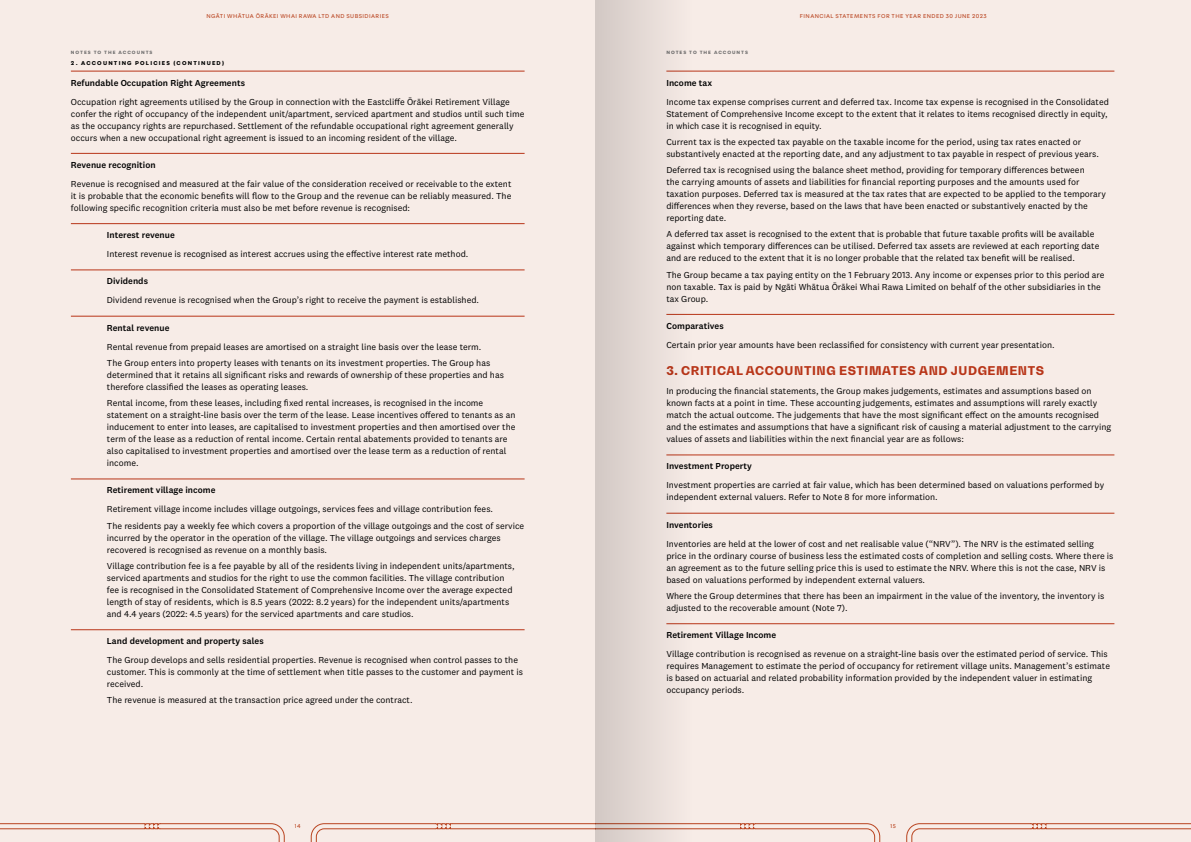
<style>
.page{position:relative;width:1191px;height:842px;background:#fff}
.page>*{position:absolute;margin:0;border:0;box-sizing:border-box;transform-origin:0 0}
.t1{font:800 12px "Bw Gradual";letter-spacing:.05em;color:#b83518}
.t2{font:9px/12px "National 2";color:#000}
.t3{font:500 9px "National 2";letter-spacing:.005em;color:#000}
.t4{font:6px "Fabriga";letter-spacing:.07em;color:#b94420}
.t5{font:700 6px "Fabriga";letter-spacing:.2em;color:#000}
.t6{font:700 5px "Fabriga";letter-spacing:.2em;color:#706f6f}
</style>
<div class="page">
<div style="left:0;top:0;width:595px;height:842px;background:#f7ece7"></div>
<div style="left:587px;top:0;width:604px;height:842px;background:#f7ece7"></div>
<svg style="left:0;top:823px;width:595px;height:19px"></svg>
<svg style="left:692px;top:823px;width:499px;height:19px"></svg>
<hr style="left:71px;top:71px;width:453px;height:1px;background:#b83518">
<hr style="left:71px;top:153px;width:453px;height:1px;background:#b83518">
<hr style="left:71px;top:223px;width:453px;height:1px;background:#b83518">
<hr style="left:71px;top:270px;width:453px;height:1px;background:#b83518">
<hr style="left:71px;top:316px;width:453px;height:1px;background:#b83518">
<hr style="left:71px;top:479px;width:453px;height:1px;background:#b83518">
<hr style="left:71px;top:629px;width:453px;height:1px;background:#b83518">
<hr style="left:666px;top:71px;width:448px;height:1px;background:#b83518">
<hr style="left:666px;top:314px;width:448px;height:1px;background:#b83518">
<hr style="left:666px;top:455px;width:448px;height:1px;background:#b83518">
<hr style="left:666px;top:513px;width:448px;height:1px;background:#b83518">
<hr style="left:666px;top:623px;width:448px;height:1px;background:#b83518">
<div style="left:595px;top:0;width:97px;height:842px;background:linear-gradient(to right,#d2c8c4,#f5eae5)"></div>
<p class="t4" style="left:207px;top:12px;width:184px">NGĀTI WHĀTUA ŌRĀKEI WHAI RAWA LTD AND SUBSIDIARIES</p>
<p class="t4" style="left:800px;top:12px;width:188px">FINANCIAL STATEMENTS FOR THE YEAR ENDED 30 JUNE 2023</p>
<p class="t6" style="left:71px;top:49px;width:83px">NOTES TO THE ACCOUNTS</p>
<p class="t6" style="left:666px;top:49px;width:83px">NOTES TO THE ACCOUNTS</p>
<p class="t5" style="left:71px;top:59px;width:155px">2. ACCOUNTING POLICIES (CONTINUED)</p>
<p class="t3" style="left:71px;top:77px;width:176px">Refundable Occupation Right Agreements</p>
<p class="t2" style="left:71px;top:95px;width:455px">Occupation right agreements utilised by the Group in connection with the Eastcliffe Ōrākei Retirement Village confer the right of occupancy of the independent unit/apartment, serviced apartment and studios until such time as the occupancy rights are repurchased. Settlement of the refundable occupational right agreement generally occurs when a new occupational right agreement is issued to an incoming resident of the village.</p>
<p class="t3" style="left:71px;top:159px;width:86px">Revenue recognition</p>
<p class="t2" style="left:71px;top:178px;width:442px;text-align:justify">Revenue is recognised and measured at the fair value of the consideration received or receivable to the extent it is probable that the economic benefits will flow to the Group and the revenue can be reliably measured. The following specific recognition criteria must also be met before revenue is recognised:</p>
<p class="t3" style="left:107px;top:229px;width:69px">Interest revenue</p>
<p class="t2" style="left:107px;top:248px;width:363px">Interest revenue is recognised as interest accrues using the effective interest rate method.</p>
<p class="t3" style="left:107px;top:276px;width:43px">Dividends</p>
<p class="t2" style="left:107px;top:294px;width:374px">Dividend revenue is recognised when the Group’s right to receive the payment is established.</p>
<p class="t3" style="left:107px;top:322px;width:64px">Rental revenue</p>
<p class="t2" style="left:107px;top:338px;width:385px;line-height:16.3px">Rental revenue from prepaid leases are amortised on a straight line basis over the lease term.<br>The Group enters into property leases with tenants on its investment properties. The Group has</p>
<p class="t2" style="left:107px;top:369px;width:398px">determined that it retains all significant risks and rewards of ownership of these properties and has therefore classified the leases as operating leases.</p>
<p class="t2" style="left:107px;top:397px;width:410px">Rental income, from these leases, including fixed rental increases, is recognised in the income statement on a straight-line basis over the term of the lease. Lease incentives offered to tenants as an inducement to enter into leases, are capitalised to investment properties and then amortised over the term of the lease as a reduction of rental income. Certain rental abatements provided to tenants are also capitalised to investment properties and amortised over the lease term as a reduction of rental income.</p>
<p class="t3" style="left:107px;top:485px;width:110px">Retirement village income</p>
<p class="t2" style="left:107px;top:501px;width:419px;line-height:16.3px">Retirement village income includes village outgoings, services fees and village contribution fees.<br>The residents pay a weekly fee which covers a proportion of the village outgoings and the cost of service</p>
<p class="t2" style="left:107px;top:531px;width:395px">incurred by the operator in the operation of the village. The village outgoings and services charges recovered is recognised as revenue on a monthly basis.</p>
<p class="t2" style="left:107px;top:560px;width:409px">Village contribution fee is a fee payable by all of the residents living in independent units/apartments, serviced apartments and studios for the right to use the common facilities. The village contribution fee is recognised in the Consolidated Statement of Comprehensive Income over the average expected length of stay of residents, which is 8.5 years (2022: 8.2 years) for the independent units/apartments and 4.4 years (2022: 4.5 years) for the serviced apartments and care studios.</p>
<p class="t3" style="left:107px;top:635px;width:158px">Land development and property sales</p>
<p class="t2" style="left:107px;top:654px;width:418px">The Group develops and sells residential properties. Revenue is recognised when control passes to the customer. This is commonly at the time of settlement when title passes to the customer and payment is received.</p>
<p class="t2" style="left:107px;top:694px;width:307px">The revenue is measured at the transaction price agreed under the contract.</p>
<p class="t3" style="left:666px;top:77px;width:47px">Income tax</p>
<p class="t2" style="left:666px;top:95px;width:444px">Income tax expense comprises current and deferred tax. Income tax expense is recognised in the Consolidated<br>Statement of Comprehensive Income except to the extent that it relates to items recognised directly in equity, in which case it is recognised in equity.</p>
<p class="t2" style="left:666px;top:136px;width:434px">Current tax is the expected tax payable on the taxable income for the period, using tax rates enacted or substantively enacted at the reporting date, and any adjustment to tax payable in respect of previous years.</p>
<p class="t2" style="left:666px;top:164px;width:441px">Deferred tax is recognised using the balance sheet method, providing for temporary differences between<br>the carrying amounts of assets and liabilities for financial reporting purposes and the amounts used for taxation purposes. Deferred tax is measured at the tax rates that are expected to be applied to the temporary differences when they reverse, based on the laws that have been enacted or substantively enacted by the reporting date.</p>
<p class="t2" style="left:666px;top:228px;width:434px">A deferred tax asset is recognised to the extent that is probable that future taxable profits will be available against which temporary differences can be utilised. Deferred tax assets are reviewed at each reporting date and are reduced to the extent that it is no longer probable that the related tax benefit will be realised.</p>
<p class="t2" style="left:666px;top:268px;width:439px">The Group became a tax paying entity on the 1 February 2013. Any income or expenses prior to this period are non taxable. Tax is paid by Ngāti Whātua Ōrākei Whai Rawa Limited on behalf of the other subsidiaries in the tax Group.</p>
<p class="t3" style="left:666px;top:320px;width:59px">Comparatives</p>
<p class="t2" style="left:666px;top:339px;width:390px">Certain prior year amounts have been reclassified for consistency with current year presentation.</p>
<h1 class="t1" style="left:666px;top:363px;width:379px">3. CRITICAL ACCOUNTING ESTIMATES AND JUDGEMENTS</h1>
<p class="t2" style="left:666px;top:385px;width:446px">In producing the financial statements, the Group makes judgements, estimates and assumptions based on known facts at a point in time. These accounting judgements, estimates and assumptions will rarely exactly match the actual outcome. The judgements that have the most significant effect on the amounts recognised and the estimates and assumptions that have a significant risk of causing a material adjustment to the carrying values of assets and liabilities within the next financial year are as follows:</p>
<p class="t3" style="left:666px;top:461px;width:87px">Investment Property</p>
<p class="t2" style="left:666px;top:479px;width:439px">Investment properties are carried at fair value, which has been determined based on valuations performed by independent external valuers. Refer to Note 8 for more information.</p>
<p class="t3" style="left:666px;top:519px;width:48px">Inventories</p>
<p class="t2" style="left:666px;top:537px;width:448px">Inventories are held at the lower of cost and net realisable value (“NRV”). The NRV is the estimated selling price in the ordinary course of business less the estimated costs of completion and selling costs. Where there is an agreement as to the future selling price this is used to estimate the NRV. Where this is not the case, NRV is based on valuations performed by independent external valuers.</p>
<p class="t2" style="left:666px;top:590px;width:439px">Where the Group determines that there has been an impairment in the value of the inventory, the inventory is adjusted to the recoverable amount (Note 7).</p>
<p class="t3" style="left:666px;top:630px;width:111px">Retirement Village Income</p>
<p class="t2" style="left:666px;top:648px;width:445px">Village contribution is recognised as revenue on a straight-line basis over the estimated period of service. This requires Management to estimate the period of occupancy for retirement village units. Management’s estimate is based on actuarial and related probability information provided by the independent valuer in estimating occupancy periods.</p>
<p class="t4" style="left:295px;top:822px;width:7px">14</p>
<p class="t4" style="left:890px;top:822px;width:7px">15</p>
</div>
